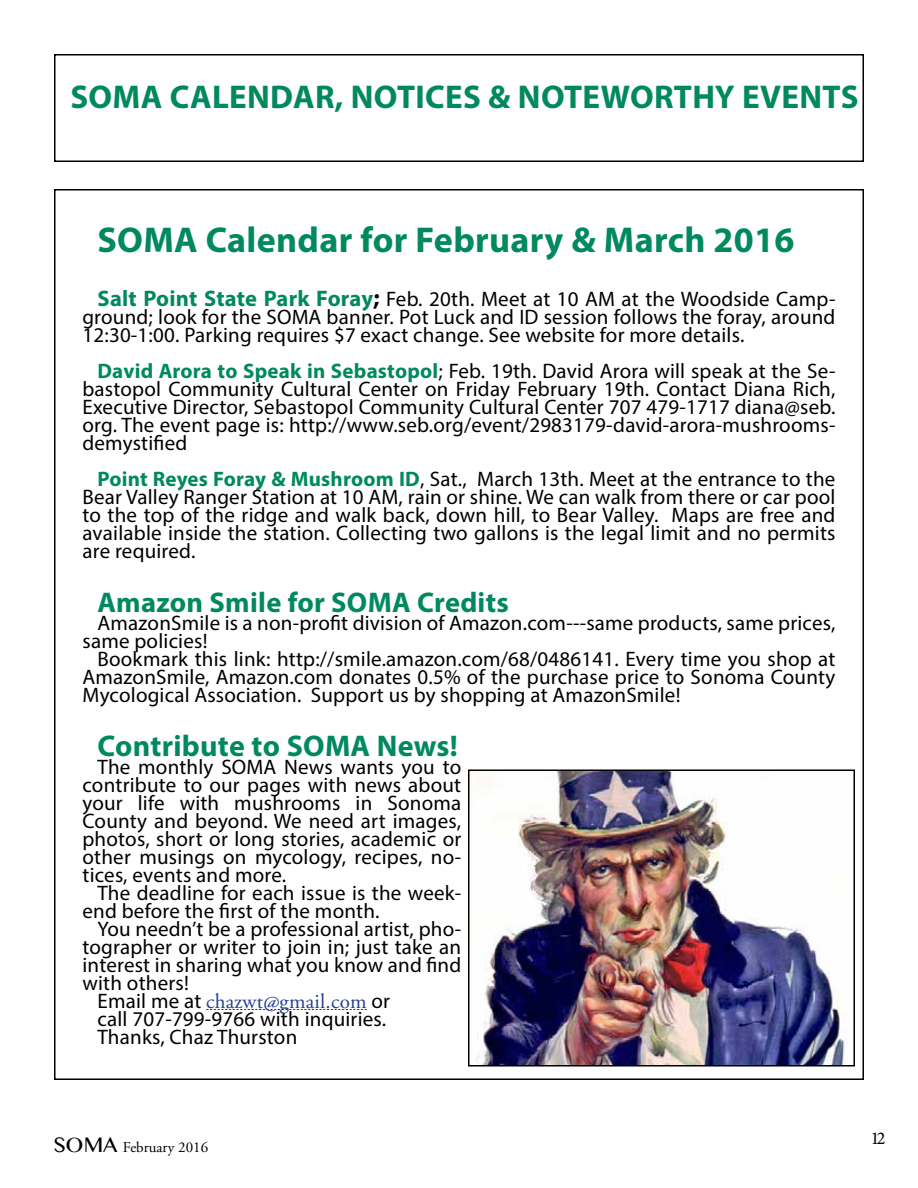
<style>
.page{position:relative;width:918px;height:1188px;background:#fff}
.page>*{position:absolute;margin:0;border:0;box-sizing:border-box;transform-origin:0 0}
.t1{font:700 36px "Myriad Pro";letter-spacing:.01em;color:#00895f}
.t2{font:700 33px "Myriad Pro";letter-spacing:.01em;color:#00895f}
.t3{font:700 30px "Myriad Pro";letter-spacing:.01em;color:#00895f}
.t4{font:700 28.5px "Myriad Pro";letter-spacing:.01em;color:#00895f}
.t5{font:21px/18px "Myriad Pro";letter-spacing:.01em;color:#000;text-align:justify}
.t6{font:21px "Adobe Garamond Pro";letter-spacing:.01em;color:#25408f}
.t7{font:18px "Minion Pro";color:#000}
.t8{font:15px "Adobe Garamond Pro";color:#000}
.s1{font-weight:700;font-size:22.5px;color:#00895f}
.s2{font-weight:700;font-size:24px}
.s3{font-weight:700;color:#00895f}
.s4{font-family:"Myriad Pro";color:#000}
.s5{font-family:"Oriya MN";font-size:21px}
</style>
<div class="page">
<div style="left:54px;top:54px;width:810px;height:108px;border:2px solid #000"></div>
<svg style="left:206px;top:1009px;width:161px;height:1px"></svg>
<img style="left:477px;top:773px;width:370px;height:290px">
<div style="left:468px;top:770px;width:387px;height:296px;border:2px solid #000"></div>
<h2 class="t2" style="left:70px;top:75px;width:790px">SOMA CALENDAR, NOTICES &amp; NOTEWORTHY EVENTS</h2>
<h1 class="t1" style="left:98px;top:216px;width:699px">SOMA Calendar for February &amp; March 2016</h1>
<p class="t5" style="left:82px;top:290px;width:755px;text-indent:15px"><span class="s1">Salt Point State Park Foray</span><span class="s2">;</span> Feb. 20th. Meet at 10 AM at the Woodside Camp&shy;ground; look for the SOMA banner. Pot Luck and ID session follows the foray, around 12:30-1:00. Parking requires $7 exact change. See website for more details.</p>
<p class="t5" style="left:82px;top:362px;width:754px;text-indent:15px"><span class="s3">David Arora to Speak in Sebastopol</span>; Feb. 19th. David Arora will speak at the Se&shy;bastopol Community Cultural Center on Friday February 19th. Contact Diana Rich, Executive Director, Sebastopol Community Cultural Center 707 479-1717 diana@seb. org. The event page is: http://www.seb.org/event/2983179-david-arora-mushrooms&shy;demystified</p>
<p class="t5" style="left:82px;top:470px;width:755px;text-indent:15px"><span class="s3">Point Reyes Foray &amp; Mushroom ID</span>, Sat., March 13th. Meet at the entrance to the Bear Valley Ranger Station at 10 AM, rain or shine. We can walk from there or car pool to the top of the ridge and walk back, down hill, to Bear Valley. Maps are free and available inside the station. Collecting two gallons is the legal limit and no permits are required.</p>
<h3 class="t4" style="left:98px;top:584px;width:413px">Amazon Smile for SOMA Credits</h3>
<p class="t5" style="left:83px;top:614px;width:754px;text-indent:15px">AmazonSmile is a non-profit division of Amazon.com---same products, same prices, same policies!</p>
<p class="t5" style="left:83px;top:650px;width:754px;text-indent:15px">Bookmark this link: http://smile.amazon.com/68/0486141. Every time you shop at AmazonSmile, Amazon.com donates 0.5% of the purchase price to Sonoma County Mycological Association. Support us by shopping at AmazonSmile!</p>
<h3 class="t3" style="left:98px;top:726px;width:362px">Contribute to SOMA News!</h3>
<p class="t5" style="left:83px;top:758px;width:380px;text-indent:15px">The monthly SOMA News wants you to contribute to our pages with news about your life with mushrooms in Sonoma County and beyond. We need art images, photos, short or long stories, academic or other musings on mycology, recipes, no&shy;tices, events and more.</p>
<p class="t5" style="left:82px;top:884px;width:380px;text-indent:15px">The deadline for each issue is the week&shy;end before the first of the month.</p>
<p class="t5" style="left:82px;top:920px;width:380px;text-indent:15px">You needn’t be a professional artist, pho&shy;tographer or writer to join in; just take an interest in sharing what you know and find with others!</p>
<p class="t6" style="left:97px;top:989px;width:294px"><span class="s4">Email me at</span> chazwt@gmail.com <span class="s4">or</span></p>
<p class="t5" style="left:97px;top:1010px;width:290px">call 707-799-9766 with inquiries.<br>Thanks, Chaz Thurston</p>
<p class="t8" style="left:54px;top:1138px;width:156px"><span class="s5">SOMA</span> February 2016</p>
<p class="t7" style="left:871px;top:1126px;width:16px">12</p>
</div>
